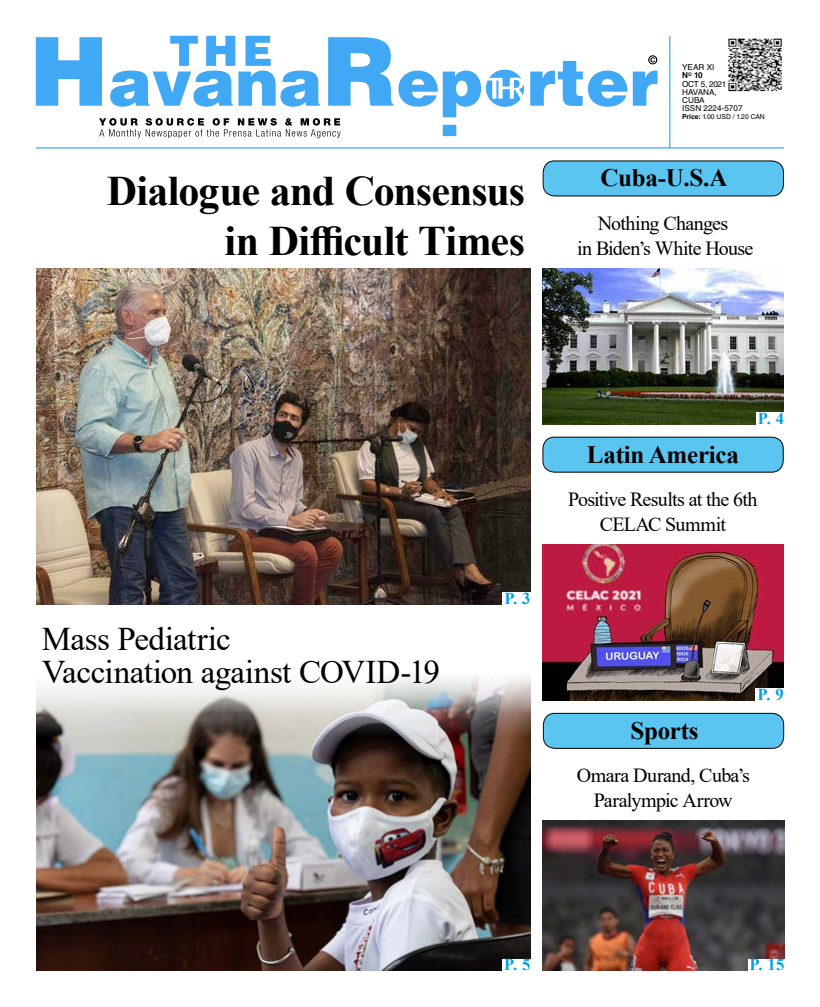
<style>
.page{position:relative;width:820px;height:1007px;background:#fff}
.page>*{position:absolute;margin:0;border:0;box-sizing:border-box;transform-origin:0 0}
.t1{font:700 42px/50px "Times New Roman";letter-spacing:-.02em;color:#000;text-align:right}
.t2{font:33px/33px "Times New Roman";letter-spacing:-.02em;color:#000}
.t3{font:700 25px "Times New Roman";letter-spacing:-.01em;color:#000}
.t4{font:20px/25px "Times New Roman";letter-spacing:-.035em;color:#000;text-align:center}
.t5{font:700 16.6px "Times New Roman";color:#009fe3}
.t6{font:8.2px/8.2px "Helvetica LT Std";color:#000}
.t7{font:6.8px "Helvetica LT Std";color:#000}
.s1{font-weight:700}
</style>
<div class="page">
<hr style="left:669px;top:36px;width:1px;height:112px;background:#009fe3">
<hr style="left:36px;top:147px;width:747px;height:1px;background:#009fe3">
<svg style="left:99px;top:136px;width:241px;height:2px"></svg>
<svg style="left:36px;top:36px;width:621px;height:100px"></svg>
<img style="left:728px;top:38px;width:54px;height:54px">
<img style="left:36px;top:268px;width:494px;height:336px">
<div style="left:543px;top:161px;width:240px;height:35px;background:#5bc5f2;border-radius:12px"></div>
<div style="left:542px;top:160px;width:241px;height:36px;border:1px solid #000;border-radius:12px"></div>
<img style="left:542px;top:268px;width:241px;height:156px">
<div style="left:755px;top:412px;width:28px;height:12px;background:#fff"></div>
<div style="left:542px;top:437px;width:240px;height:35px;background:#5bc5f2;border-radius:12px"></div>
<div style="left:542px;top:436px;width:241px;height:36px;border:1px solid #000;border-radius:12px"></div>
<img style="left:542px;top:544px;width:241px;height:156px">
<div style="left:755px;top:688px;width:28px;height:12px;background:#fff"></div>
<div style="left:543px;top:713px;width:240px;height:35px;background:#5bc5f2;border-radius:12px"></div>
<div style="left:542px;top:712px;width:241px;height:36px;border:1px solid #000;border-radius:12px"></div>
<img style="left:542px;top:820px;width:241px;height:150px">
<div style="left:747px;top:958px;width:37px;height:12px;background:#fff"></div>
<img style="left:36px;top:676px;width:494px;height:294px">
<div style="left:502px;top:592px;width:28px;height:12px;background:#fff"></div>
<div style="left:502px;top:958px;width:28px;height:12px;background:#fff"></div>
<h1 class="t1" style="left:107px;top:164px;width:419px">Dialogue and Consensus in Difficult Times</h1>
<p class="t6" style="left:682px;top:63px;width:62px">YEAR XI<br><span class="s1">N</span><sup>O</sup> <span class="s1">10<br></span>OCT 5, 2021<br>HAVANA,<br>CUBA<br>ISSN 2224-5707</p>
<p class="t7" style="left:682px;top:113px;width:84px"><span class="s1">Price:</span> 1.00 USD / 1.20 CAN</p>
<p class="t3" style="left:600px;top:160px;width:128px">Cuba-U.S.A</p>
<p class="t4" style="left:577px;top:210px;width:178px">Nothing Changes<br>in Biden’s White House</p>
<h2 class="t2" style="left:42px;top:621px;width:399px">Mass Pediatric<br>Vaccination against COVID-19</h2>
<p class="t5" style="left:504px;top:586px;width:28px">P. 3</p>
<p class="t3" style="left:586px;top:436px;width:153px">Latin America</p>
<p class="t5" style="left:757px;top:406px;width:28px">P. 4</p>
<p class="t4" style="left:568px;top:486px;width:191px">Positive Results at the 6th<br>CELAC Summit</p>
<p class="t3" style="left:630px;top:712px;width:70px">Sports</p>
<p class="t5" style="left:757px;top:682px;width:28px">P. 9</p>
<p class="t4" style="left:576px;top:762px;width:174px">Omara Durand, Cuba’s<br>Paralympic Arrow</p>
<p class="t5" style="left:504px;top:952px;width:28px">P. 5</p>
<p class="t5" style="left:749px;top:952px;width:36px">P. 15</p>
</div>
